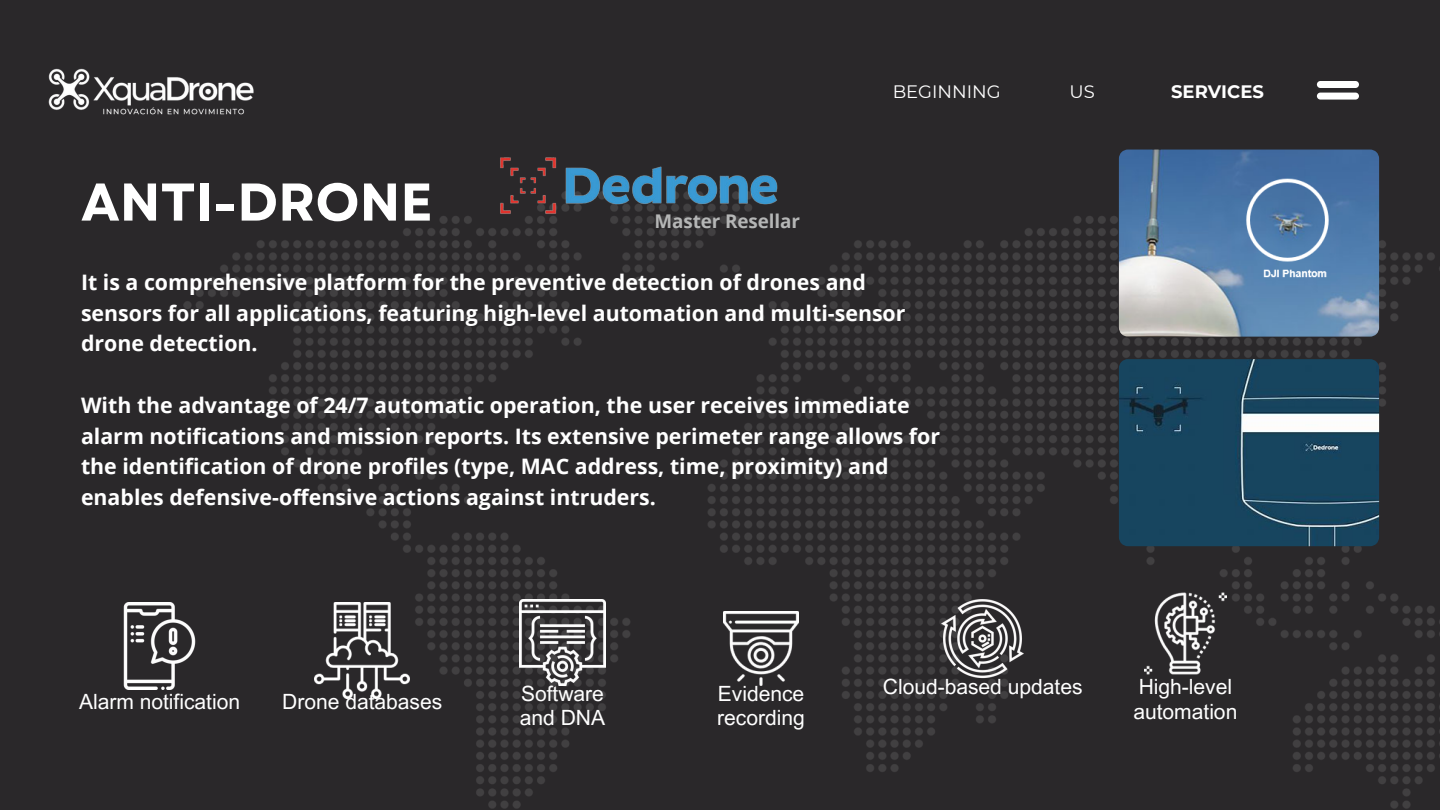
<style>
.page{position:relative;width:1440px;height:810px;background:#2a282a}
.page>*{position:absolute;margin:0;border:0;box-sizing:border-box;transform-origin:0 0}
.t1{font:700 53px "Garet";color:#fff}
.t2{font:700 21.4px/30.8px "Open Sans";color:#fff}
.t3{font:21px/24.8px "Arial MT Pro";color:#fff}
.t4{font:700 18.9px "Open Sans";letter-spacing:-.005em;color:#b5b6b6}
.t5{font:18px "Montserrat";color:#fff}
.t6{font:700 18px "Montserrat";color:#fff}
</style>
<div class="page">
<img style="left:184px;top:191px;width:1256px;height:618px">
<div style="left:1317px;top:81px;width:42px;height:7px;background:#fff;border-radius:4px"></div>
<div style="left:1317px;top:93px;width:42px;height:7px;background:#fff;border-radius:4px"></div>
<img style="left:48px;top:68px;width:42px;height:42px">
<img style="left:93px;top:77px;width:161px;height:38px">
<img style="left:1119px;top:150px;width:260px;height:187px">
<img style="left:1119px;top:359px;width:260px;height:187px">
<img style="left:491px;top:157px;width:297px;height:65px">
<img style="left:123px;top:603px;width:80px;height:86px">
<img style="left:315px;top:603px;width:95px;height:95px">
<img style="left:942px;top:598px;width:82px;height:81px">
<img style="left:1145px;top:593px;width:81px;height:81px">
<img style="left:519px;top:600px;width:87px;height:86px">
<img style="left:724px;top:611px;width:74px;height:74px">
<p class="t1" style="left:81px;top:164px;width:353px">ANTI-DRONE</p>
<h5 class="t4" style="left:655px;top:208px;width:147px">Master Resellar</h5>
<h3 class="t5" style="left:893px;top:81px;width:110px">BEGINNING</h3>
<h3 class="t5" style="left:1070px;top:81px;width:27px">US</h3>
<p class="t6" style="left:1171px;top:81px;width:94px">SERVICES</p>
<h5 class="t2" style="left:81px;top:266px;width:826px">It is a comprehensive platform for the preventive detection of drones and sensors for all applications, featuring high-level automation and multi-sensor drone detection.</h5>
<h4 class="t2" style="left:81px;top:389px;width:861px">With the advantage of 24/7 automatic operation, the user receives immediate alarm notifications and mission reports. Its extensive perimeter range allows for the identification of drone profiles (type, MAC address, time, proximity) and enables defensive-offensive actions against intruders.</h4>
<p class="t3" style="left:79px;top:692px;width:163px">Alarm notification</p>
<p class="t3" style="left:282px;top:692px;width:161px">Drone databases</p>
<p class="t3" style="left:520px;top:683px;width:87px">Software and DNA</p>
<p class="t3" style="left:717px;top:683px;width:89px">Evidence recording</p>
<p class="t3" style="left:883px;top:677px;width:201px">Cloud-based updates</p>
<h1 class="t3" style="left:1133px;top:677px;width:105px">High-level automation</h1>
</div>
